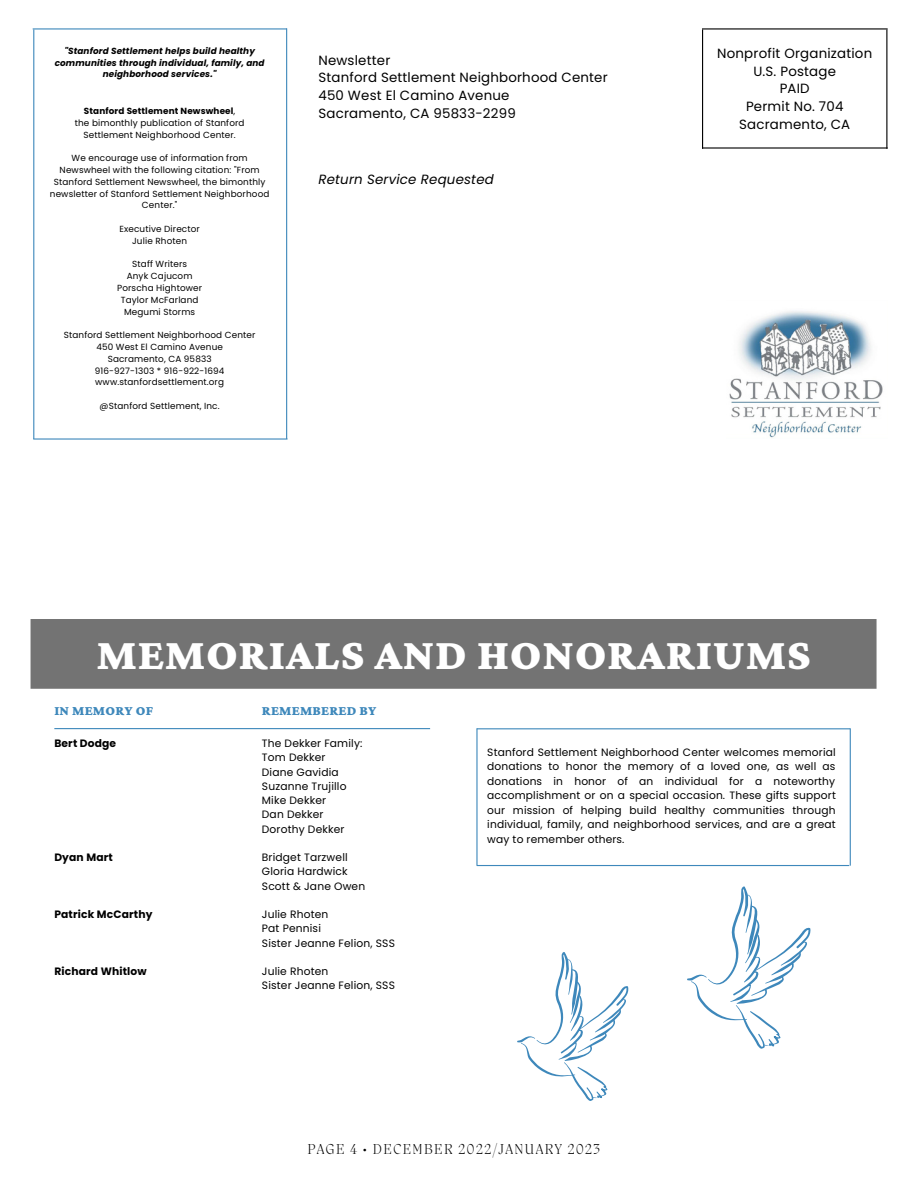
<style>
.page{position:relative;width:918px;height:1188px;background:#fff}
.page>*{position:absolute;margin:0;border:0;box-sizing:border-box;transform-origin:0 0}
.t1{font:900 45px "Crimson Pro";letter-spacing:.015em;color:#fff}
.t2{font:200 14.7px "Migra";letter-spacing:.1em;color:#000}
.t3{font:900 13.65px "Crimson Pro";letter-spacing:.015em;color:#3e88bb}
.t4{font:13.35px/17.9px "Poppins";letter-spacing:.015em;color:#000}
.t5{font:italic 13.35px "Poppins";letter-spacing:.015em;color:#000}
.t6{font:10.65px/14.2px "Poppins";letter-spacing:.015em;color:#000}
.t7{font:700 10.65px "Poppins";letter-spacing:.015em;color:#000}
.t8{font:8.85px/11.9px "Poppins";letter-spacing:.015em;color:#000;text-align:center}
.t9{font:italic 700 8.85px/11.9px "Poppins";letter-spacing:.015em;color:#000;text-align:center}
.s1{font-weight:700}
</style>
<div class="page">
<hr style="left:33px;top:28px;width:254px;height:2px;background:#3e88bb">
<hr style="left:33px;top:30px;width:1px;height:409px;background:#3e88bb">
<hr style="left:286px;top:28px;width:1px;height:411px;background:#3e88bb">
<hr style="left:33px;top:438px;width:255px;height:2px;background:#3e88bb">
<hr style="left:702px;top:28px;width:186px;height:2px;background:#000">
<hr style="left:702px;top:147px;width:186px;height:2px;background:#000">
<hr style="left:702px;top:30px;width:1px;height:119px;background:#000">
<hr style="left:886px;top:30px;width:1px;height:119px;background:#000">
<div style="left:31px;top:619px;width:846px;height:70px;background:#737373"></div>
<img style="left:729px;top:311px;width:154px;height:127px">
<hr style="left:54px;top:728px;width:376px;height:1px;background:#3e88bb">
<hr style="left:476px;top:728px;width:2px;height:138px;background:#3e88bb">
<hr style="left:477px;top:865px;width:372px;height:1px;background:#3e88bb">
<hr style="left:477px;top:728px;width:373px;height:1px;background:#3e88bb">
<hr style="left:850px;top:728px;width:1px;height:138px;background:#3e88bb">
<svg style="left:517px;top:952px;width:112px;height:149px"></svg>
<svg style="left:687px;top:886px;width:124px;height:163px"></svg>
<p class="t9" style="left:55px;top:45px;width:211px">"Stanford Settlement helps build healthy communities through individual, family, and neighborhood services."</p>
<p class="t8" style="left:75px;top:105px;width:171px"><span class="s1">Stanford Settlement Newswheel</span>,<br>the bimonthly publication of Stanford<br>Settlement Neighborhood Center.</p>
<p class="t8" style="left:50px;top:152px;width:221px">We encourage use of information from Newswheel with the following citation: "From Stanford Settlement Newswheel, the bimonthly newsletter of Stanford Settlement Neighborhood Center."</p>
<p class="t8" style="left:119px;top:223px;width:82px">Executive Director<br>Julie Rhoten</p>
<p class="t8" style="left:117px;top:258px;width:87px">Staff Writers<br>Anyk Cajucom<br>Porscha Hightower<br>Taylor McFarland<br>Megumi Storms</p>
<p class="t8" style="left:64px;top:329px;width:193px">Stanford Settlement Neighborhood Center<br>450 West El Camino Avenue<br>Sacramento, CA 95833<br>916-927-1303 * 916-922-1694 www.stanfordsettlement.org</p>
<p class="t8" style="left:100px;top:400px;width:122px">@Stanford Settlement, Inc.</p>
<p class="t4" style="left:318px;top:51px;width:291px">Newsletter<br>Stanford Settlement Neighborhood Center<br>450 West El Camino Avenue<br>Sacramento, CA 95833-2299</p>
<p class="t5" style="left:318px;top:170px;width:177px">Return Service Requested</p>
<p class="t4" style="left:717px;top:44px;width:157px;text-align:center">Nonprofit Organization<br>U.S. Postage<br>PAID<br>Permit No. 704<br>Sacramento, CA</p>
<h1 class="t1" style="left:97px;top:629px;width:716px">MEMORIALS AND HONORARIUMS</h1>
<p class="t3" style="left:54px;top:703px;width:100px">IN MEMORY OF</p>
<p class="t7" style="left:54px;top:736px;width:63px">Bert Dodge</p>
<p class="t7" style="left:54px;top:850px;width:60px">Dyan Mart</p>
<p class="t7" style="left:54px;top:907px;width:100px">Patrick McCarthy</p>
<p class="t7" style="left:54px;top:964px;width:94px">Richard Whitlow</p>
<p class="t3" style="left:262px;top:703px;width:116px">REMEMBERED BY</p>
<p class="t6" style="left:262px;top:736px;width:102px">The Dekker Family:<br>Tom Dekker<br>Diane Gavidia<br>Suzanne Trujillo<br>Mike Dekker<br>Dan Dekker<br>Dorothy Dekker</p>
<p class="t6" style="left:262px;top:850px;width:105px">Bridget Tarzwell<br>Gloria Hardwick<br>Scott &amp; Jane Owen</p>
<p class="t6" style="left:262px;top:907px;width:135px">Julie Rhoten<br>Pat Pennisi<br>Sister Jeanne Felion, SSS</p>
<p class="t6" style="left:262px;top:964px;width:135px">Julie Rhoten<br>Sister Jeanne Felion, SSS</p>
<p class="t6" style="left:487px;top:744px;width:350px;text-align:justify">Stanford Settlement Neighborhood Center welcomes memorial donations to honor the memory of a loved one, as well as donations in honor of an individual for a noteworthy accomplishment or on a special occasion. These gifts support our mission of helping build healthy communities through individual, family, and neighborhood services, and are a great way to remember others.</p>
<h2 class="t2" style="left:307px;top:1142px;width:294px">PAGE 4 • DECEMBER 2022/JANUARY 2023</h2>
</div>
